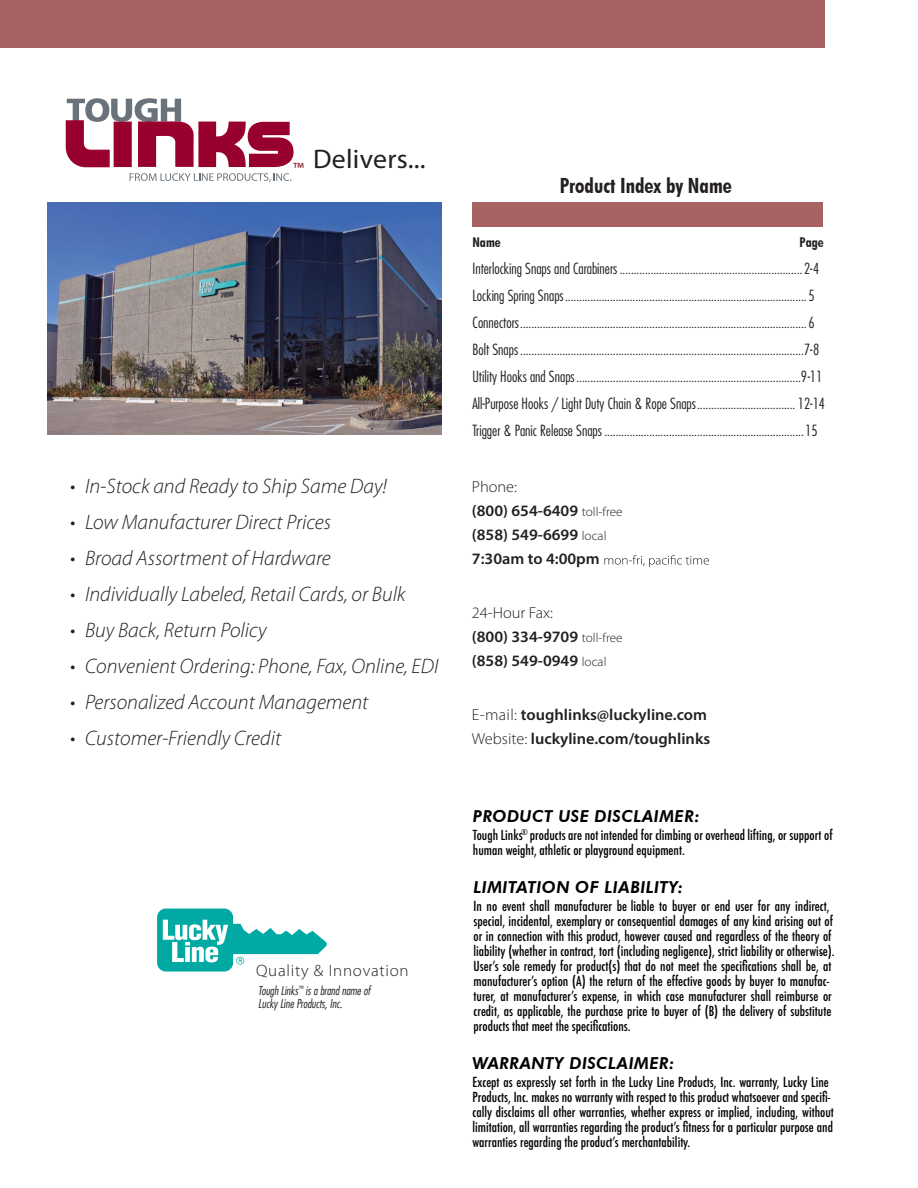
<style>
.page{position:relative;width:918px;height:1188px;background:#fff}
.page>*{position:absolute;margin:0;border:0;box-sizing:border-box;transform-origin:0 0}
.t1{font:27px "Myriad Pro";letter-spacing:.01em;color:#231f20}
.t2{font:italic 300 21px "Myriad Pro";color:#231f20}
.t3{font:700 condensed 21px "Futura BT";color:#231f20}
.t4{font:18px "Myriad Pro";color:#861d28}
.t5{font:italic 800 16.5px "Futura BT";letter-spacing:.02em;color:#000}
.t6{font:300 16.5px "Myriad Pro";letter-spacing:.045em;color:#231f20}
.t7{font:600 15.9px/24px "Myriad Pro";color:#231f20}
.t8{font:300 condensed 15px "Futura";color:#231f20}
.t9{font:500 condensed 13.5px/15px "Futura";color:#000}
.t10{font:300 condensed 13.5px/27px "Futura";color:#231f20}
.t11{font:700 condensed 13.5px "Futura BT";color:#231f20}
.t12{font:500 condensed 13.5px "Futura";color:#231f20}
.t13{font:italic 300 condensed 12px/13.5px "Futura LT";color:#231f20}
.s1{font-size:15px}
.s2{font-size:13.5px}
.s3{font-weight:300}
.s4{font-weight:300;font-size:12.9px}
</style>
<div class="page">
<svg style="left:157px;top:909px;width:170px;height:63px"></svg>
<div style="left:0;top:0;width:824px;height:47px;background:#a86264"></div>
<div style="left:472px;top:202px;width:352px;height:25px;background:#a86264"></div>
<svg style="left:604px;top:555px;width:105px;height:12px"></svg>
<svg style="left:130px;top:173px;width:161px;height:9px"></svg>
<svg style="left:66px;top:98px;width:228px;height:69px"></svg>
<img style="left:47px;top:203px;width:395px;height:231px">
<h3 class="t4" style="left:293px;top:157px;width:13px">™</h3>
<h1 class="t1" style="left:313px;top:142px;width:114px">Delivers...</h1>
<h2 class="t2" style="left:70px;top:473px;width:318px">• In-Stock and Ready to Ship Same Day!</h2>
<h2 class="t2" style="left:70px;top:509px;width:263px">• Low Manufacturer Direct Prices</h2>
<h2 class="t2" style="left:70px;top:545px;width:262px">• Broad Assortment of Hardware</h2>
<h2 class="t2" style="left:70px;top:581px;width:337px">• Individually Labeled, Retail Cards, or Bulk</h2>
<h2 class="t2" style="left:70px;top:617px;width:198px">• Buy Back, Return Policy</h2>
<h2 class="t2" style="left:70px;top:653px;width:370px">• Convenient Ordering: Phone, Fax, Online, EDI</h2>
<h2 class="t2" style="left:70px;top:689px;width:300px">• Personalized Account Management</h2>
<h2 class="t2" style="left:70px;top:725px;width:213px">• Customer-Friendly Credit</h2>
<p class="t6" style="left:256px;top:961px;width:154px">Quality &amp; Innovation</p>
<p class="t13" style="left:258px;top:984px;width:114px">Tough Links<sup>™</sup> is a brand name of<br>Lucky Line Products, Inc.</p>
<h2 class="t3" style="left:560px;top:172px;width:174px">Product Index by Name</h2>
<p class="t11" style="left:472px;top:234px;width:30px">Name</p>
<p class="t11" style="left:800px;top:234px;width:26px">Page</p>
<p class="t10" style="left:472px;top:255px;width:351px"><span class="s1">Interlocking Snaps and Carabiners</span> ................................................................. <span class="s1">2-4<br>Locking Spring Snaps</span>...................................................................................... <span class="s1">5<br>Connectors</span>...................................................................................................... <span class="s1">6<br>Bolt Snaps</span>.....................................................................................................<span class="s1">7-8<br>Utility Hooks and Snaps</span>................................................................................<span class="s1">9-11</span></p>
<p class="t8" style="left:473px;top:394px;width:354px">All-Purpose Hooks / Light Duty Chain &amp; Rope Snaps<span class="s2">...................................</span> 12-14</p>
<p class="t10" style="left:473px;top:417px;width:347px"><span class="s1">Trigger &amp; Panic Release Snaps</span> .......................................................................<span class="s1">15</span></p>
<p class="t7" style="left:472px;top:475px;width:152px"><span class="s3">Phone:<br></span>(800) 654-6409 <span class="s4">toll-free </span>(858) 549-6699 <span class="s4">local<br></span>7:30am to 4:00pm</p>
<p class="t7" style="left:472px;top:601px;width:152px"><span class="s3">24-Hour Fax:<br></span>(800) 334-9709 <span class="s4">toll-free </span>(858) 549-0949 <span class="s4">local</span></p>
<p class="t7" style="left:472px;top:703px;width:240px"><span class="s3">E-mail:</span> toughlinks@luckyline.com<br><span class="s3">Website:</span> luckyline.com/toughlinks</p>
<p class="t5" style="left:473px;top:806px;width:228px">PRODUCT USE DISCLAIMER:</p>
<p class="t9" style="left:473px;top:828px;width:361px">Tough Links<sup>®</sup> products are not intended for climbing or overhead lifting, or support of human weight, athletic or playground equipment.</p>
<p class="t5" style="left:474px;top:878px;width:211px">LIMITATION OF LIABILITY:</p>
<p class="t9" style="left:474px;top:899px;width:363px">In no event shall manufacturer be liable to buyer or end user for any indirect, special, incidental, exemplary or consequential damages of any kind arising out of or in connection with this product, however caused and regardless of the theory of liability (whether in contract, tort (including negligence), strict liability or otherwise).<br>Userʼs sole remedy for product(s) that do not meet the specifications shall be, at manufacturerʼs option (A) the return of the effective goods by buyer to manufac&shy;turer, at manufacturerʼs expense, in which case manufacturer shall reimburse or credit, as applicable, the purchase price to buyer of (B) the delivery of substitute products that meet the specifications.</p>
<p class="t5" style="left:472px;top:1053px;width:203px">WARRANTY DISCLAIMER:</p>
<p class="t9" style="left:472px;top:1075px;width:363px">Except as expressly set forth in the Lucky Line Products, Inc. warranty, Lucky Line Products, Inc. makes no warranty with respect to this product whatsoever and specifi&shy;cally disclaims all other warranties, whether express or implied, including, without limitation, all warranties regarding the productʼs fitness for a particular purpose and warranties regarding the productʼs merchantability.</p>
<p class="t12" style="left:820px;top:943px;width:4px">-</p>
</div>
